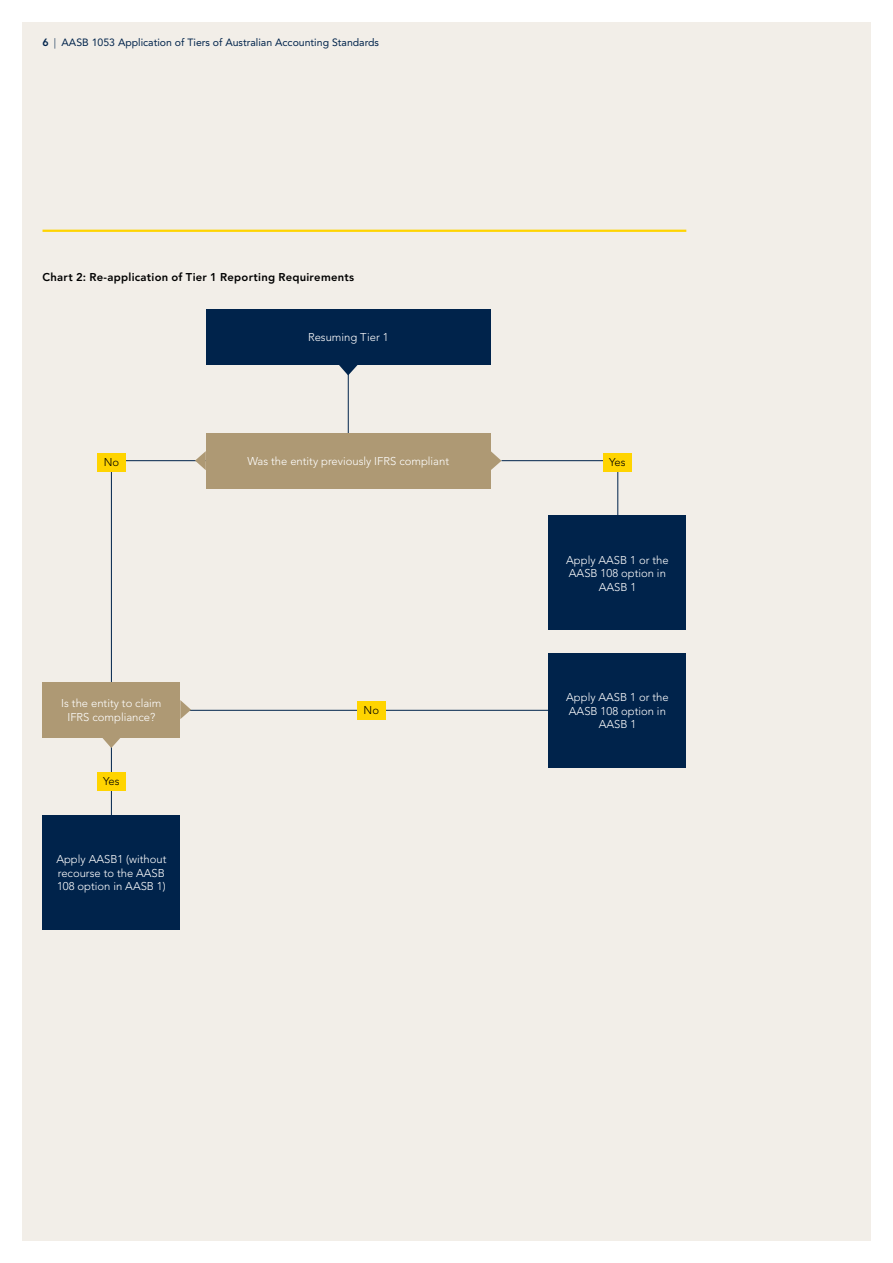
<style>
.page{position:relative;width:893px;height:1263px;background:#fff}
.page>*{position:absolute;margin:0;border:0;box-sizing:border-box;transform-origin:0 0}
.t1{font:300 11.25px/13.5px "Avenir LT Std";color:#fff;text-align:center}
.t2{font:800 11.25px "Avenir LT Std";letter-spacing:.02em;color:#000}
.t3{font:300 11.25px "Avenir LT Std";color:#000}
.t4{font:10.5px "Avenir LT Std";color:#00234b}
.s1{font-weight:800}
.s2{font-weight:300}
</style>
<div class="page">
<div style="left:22px;top:22px;width:848px;height:1218px;background:#f2eee8"></div>
<hr style="left:43px;top:230px;width:643px;height:2px;background:#ffd400">
<hr style="left:348px;top:353px;width:1px;height:108px;background:#00234b">
<hr style="left:111px;top:465px;width:1px;height:233px;background:#00234b">
<hr style="left:617px;top:465px;width:1px;height:108px;background:#00234b">
<hr style="left:111px;top:743px;width:1px;height:129px;background:#00234b">
<hr style="left:186px;top:710px;width:371px;height:1px;background:#00234b">
<div style="left:206px;top:309px;width:285px;height:56px;background:#00234b"></div>
<div style="left:43px;top:682px;width:137px;height:55px;background:#ae9974"></div>
<div style="left:206px;top:433px;width:285px;height:55px;background:#ae9974"></div>
<div style="left:549px;top:653px;width:137px;height:114px;background:#00234b"></div>
<div style="left:549px;top:515px;width:137px;height:115px;background:#00234b"></div>
<div style="left:43px;top:815px;width:137px;height:115px;background:#00234b"></div>
<svg style="left:339px;top:365px;width:19px;height:10px"></svg>
<div style="left:357px;top:701px;width:29px;height:19px;background:#ffd400"></div>
<hr style="left:112px;top:460px;width:94px;height:1px;background:#00234b">
<hr style="left:501px;top:460px;width:117px;height:1px;background:#00234b">
<div style="left:97px;top:453px;width:29px;height:19px;background:#ffd400"></div>
<div style="left:603px;top:453px;width:29px;height:19px;background:#ffd400"></div>
<div style="left:97px;top:772px;width:29px;height:19px;background:#ffd400"></div>
<svg style="left:195px;top:451px;width:11px;height:19px"></svg>
<svg style="left:491px;top:451px;width:10px;height:19px"></svg>
<svg style="left:102px;top:737px;width:19px;height:11px"></svg>
<svg style="left:180px;top:700px;width:11px;height:19px"></svg>
<p class="t4" style="left:43px;top:37px;width:338px"><span class="s1">6</span> <span class="s2">|</span> AASB 1053 Application of Tiers of Australian Accounting Standards</p>
<p class="t2" style="left:43px;top:270px;width:313px">Chart 2: Re-application of Tier 1 Reporting Requirements</p>
<p class="t1" style="left:308px;top:331px;width:82px">Resuming Tier 1</p>
<p class="t1" style="left:247px;top:454px;width:203px">Was the entity previously IFRS compliant</p>
<p class="t3" style="left:104px;top:455px;width:17px">No</p>
<p class="t3" style="left:609px;top:455px;width:18px">Yes</p>
<p class="t1" style="left:61px;top:696px;width:102px">Is the entity to claim<br>IFRS compliance?</p>
<p class="t3" style="left:103px;top:774px;width:18px">Yes</p>
<p class="t1" style="left:56px;top:853px;width:112px;text-align:left">Apply AASB1 (without recourse to the AASB<br>108 option in AASB 1)</p>
<p class="t3" style="left:364px;top:703px;width:17px">No</p>
<p class="t1" style="left:566px;top:553px;width:104px">Apply AASB 1 or the<br>AASB 108 option in<br>AASB 1</p>
<p class="t1" style="left:566px;top:690px;width:104px">Apply AASB 1 or the<br>AASB 108 option in<br>AASB 1</p>
</div>
